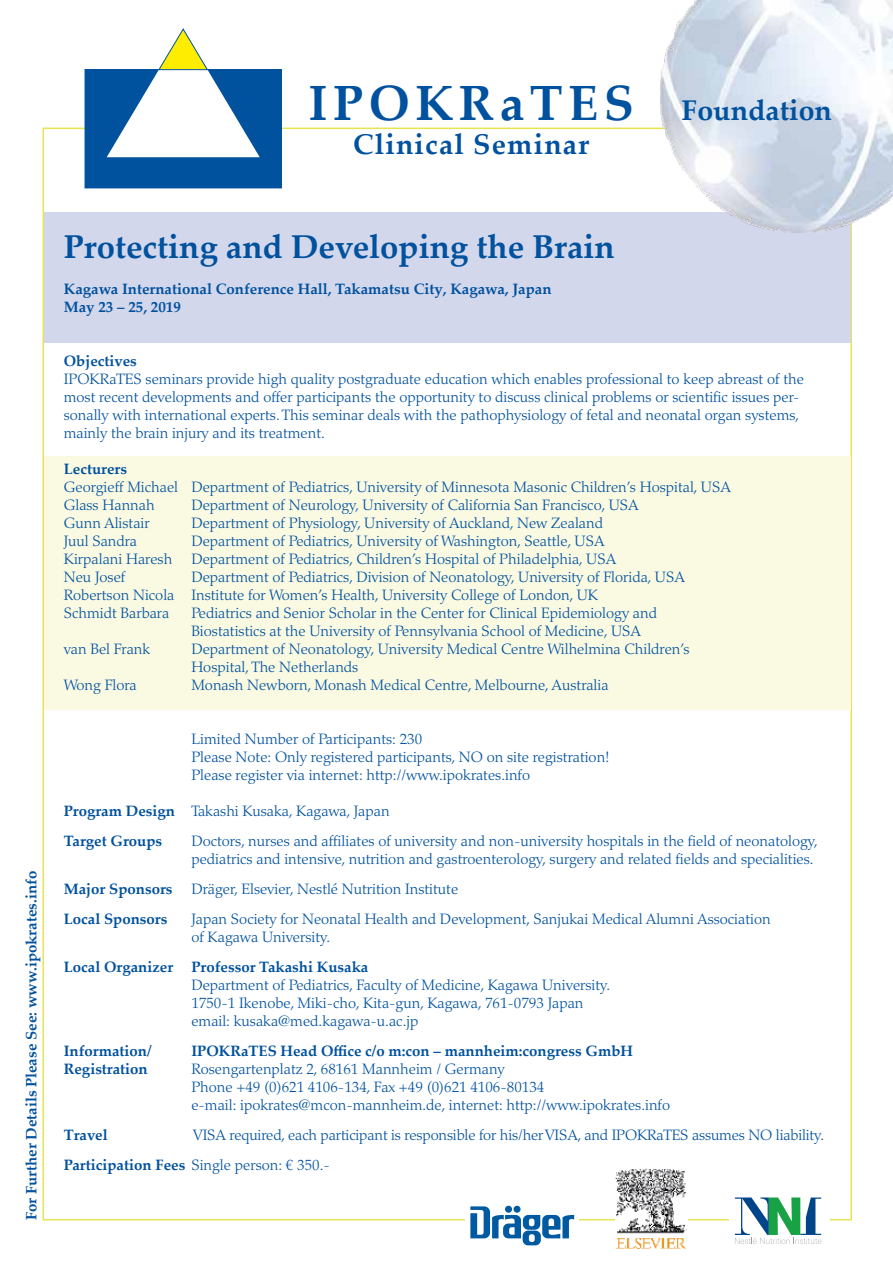
<style>
.page{position:relative;width:893px;height:1263px;background:#fff}
.page>*{position:absolute;margin:0;border:0;box-sizing:border-box;transform-origin:0 0}
.t1{font:700 49.5px "Palatino Linotype";letter-spacing:.11em;color:#00519e}
.t2{font:700 33px "Palatino Linotype";color:#00519e}
.t3{font:700 28.5px "Palatino Linotype";letter-spacing:.04em;color:#00519e}
.t4{font:700 28.5px "Palatino Linotype";color:#00519e}
.t5{font:300 15px/18px "Palatino LT Std";color:#00519e}
.t6{font:700 15px/18px "Palatino Linotype";color:#00519e}
.s1{font-family:"Palatino Linotype";font-weight:700}
</style>
<div class="page">
<div style="left:44px;top:213px;width:806px;height:130px;background:#d3d7eb"></div>
<svg style="left:470px;top:1206px;width:104px;height:39px"></svg>
<img style="left:616px;top:1169px;width:71px;height:79px">
<div style="left:85px;top:70px;width:196px;height:118px;background:#00519e"></div>
<div style="left:85px;top:70px;width:197px;height:118px;border:1px solid #00519e"></div>
<svg style="left:107px;top:29px;width:153px;height:128px"></svg>
<svg style="left:735px;top:1197px;width:86px;height:47px"></svg>
<img style="left:661px;top:0;width:232px;height:232px">
<div style="left:44px;top:456px;width:806px;height:254px;background:#fafae3"></div>
<h1 class="t1" style="left:308px;top:68px;width:327px">IPOKRaTES</h1>
<h3 class="t3" style="left:353px;top:124px;width:238px">Clinical Seminar</h3>
<h3 class="t4" style="left:682px;top:90px;width:152px">Foundation</h3>
<p class="t6" style="left:22px;top:1220px;width:351px;rotate:-90deg">For Further Details Please See: www.ipokrates.info</p>
<h2 class="t2" style="left:64px;top:223px;width:552px">Protecting and Developing the Brain</h2>
<p class="t6" style="left:64px;top:279px;width:489px">Kagawa International Conference Hall, Takamatsu City, Kagawa, Japan<br>May 23 – 25, 2019</p>
<p class="t6" style="left:64px;top:351px;width:75px">Objectives</p>
<p class="t5" style="left:64px;top:370px;width:742px">IPOKRaTES seminars provide high quality postgraduate education which enables professional to keep abreast of the most recent developments and offer participants the opportunity to discuss clinical problems or scientific issues per&shy;sonally with international experts. This seminar deals with the pathophysiology of fetal and neonatal organ systems, mainly the brain injury and its treatment.</p>
<p class="t6" style="left:64px;top:459px;width:65px">Lecturers</p>
<p class="t5" style="left:64px;top:478px;width:669px">Georgieff Michael Department of Pediatrics, University of Minnesota Masonic Children’s Hospital, USA<br>Glass Hannah</p>
<p class="t5" style="left:191px;top:496px;width:449px">Department of Neurology, University of California San Francisco, USA</p>
<p class="t5" style="left:64px;top:514px;width:87px">Gunn Alistair</p>
<p class="t5" style="left:191px;top:514px;width:413px">Department of Physiology, University of Auckland, New Zealand</p>
<p class="t5" style="left:64px;top:532px;width:75px">Juul Sandra</p>
<p class="t5" style="left:191px;top:532px;width:415px">Department of Pediatrics, University of Washington, Seattle, USA</p>
<p class="t5" style="left:64px;top:550px;width:110px">Kirpalani Haresh</p>
<p class="t5" style="left:191px;top:550px;width:426px">Department of Pediatrics, Children’s Hospital of Philadelphia, USA</p>
<p class="t5" style="left:64px;top:568px;width:63px">Neu Josef</p>
<p class="t5" style="left:64px;top:568px;width:623px;text-indent:128px">Department of Pediatrics, Division of Neonatology, University of Florida, USA<br>Robertson Nicola Institute for Women’s Health, University College of London, UK<br>Schmidt Barbara</p>
<p class="t5" style="left:191px;top:604px;width:467px">Pediatrics and Senior Scholar in the Center for Clinical Epidemiology and<br>Biostatistics at the University of Pennsylvania School of Medicine, USA</p>
<p class="t5" style="left:64px;top:640px;width:88px">van Bel Frank</p>
<p class="t5" style="left:191px;top:640px;width:500px">Department of Neonatology, University Medical Centre Wilhelmina Children’s<br>Hospital, The Netherlands</p>
<p class="t5" style="left:64px;top:676px;width:75px">Wong Flora</p>
<p class="t5" style="left:191px;top:676px;width:419px">Monash Newborn, Monash Medical Centre, Melbourne, Australia</p>
<p class="t5" style="left:191px;top:730px;width:420px">Limited Number of Participants: 230<br>Please Note: Only registered participants, NO on site registration!<br>Please register via internet: http://www.ipokrates.info</p>
<p class="t5" style="left:64px;top:802px;width:327px"><span class="s1">Program Design</span> Takashi Kusaka, Kagawa, Japan</p>
<p class="t6" style="left:64px;top:831px;width:100px">Target Groups</p>
<p class="t5" style="left:191px;top:832px;width:628px">Doctors, nurses and affiliates of university and non-university hospitals in the field of neonatology, pediatrics and intensive, nutrition and gastroenterology, surgery and related fields and specialities.</p>
<p class="t6" style="left:64px;top:879px;width:110px">Major Sponsors</p>
<p class="t5" style="left:191px;top:880px;width:268px">Dräger, Elsevier, Nestlé Nutrition Institute</p>
<p class="t6" style="left:64px;top:909px;width:105px">Local Sponsors</p>
<p class="t5" style="left:191px;top:910px;width:581px">Japan Society for Neonatal Health and Development, Sanjukai Medical Alumni Association of Kagawa University.</p>
<p class="t6" style="left:64px;top:957px;width:306px">Local Organizer Professor Takashi Kusaka</p>
<p class="t5" style="left:191px;top:976px;width:420px">Department of Pediatrics, Faculty of Medicine, Kagawa University.<br>1750-1 Ikenobe, Miki-cho, Kita-gun, Kagawa, 761-0793 Japan email: kusaka@med.kagawa-u.ac.jp</p>
<p class="t6" style="left:64px;top:1041px;width:89px">Information/</p>
<p class="t6" style="left:191px;top:1041px;width:443px">IPOKRaTES Head Office c/o m:con – mannheim:congress GmbH</p>
<p class="t6" style="left:64px;top:1059px;width:86px">Registration</p>
<p class="t5" style="left:191px;top:1060px;width:480px">Rosengartenplatz 2, 68161 Mannheim / Germany<br>Phone +49 (0)621 4106-134, Fax +49 (0)621 4106-80134<br>e-mail: ipokrates@mcon-mannheim.de, internet: http://www.ipokrates.info</p>
<p class="t6" style="left:64px;top:1125px;width:45px">Travel</p>
<p class="t5" style="left:64px;top:1120px;width:762px;line-height:30px;text-indent:129px">VISA required, each participant is responsible for his/her VISA, and IPOKRaTES assumes NO liability.<br><span class="s1">Participation Fees</span> Single person: € 350.-</p>
</div>
